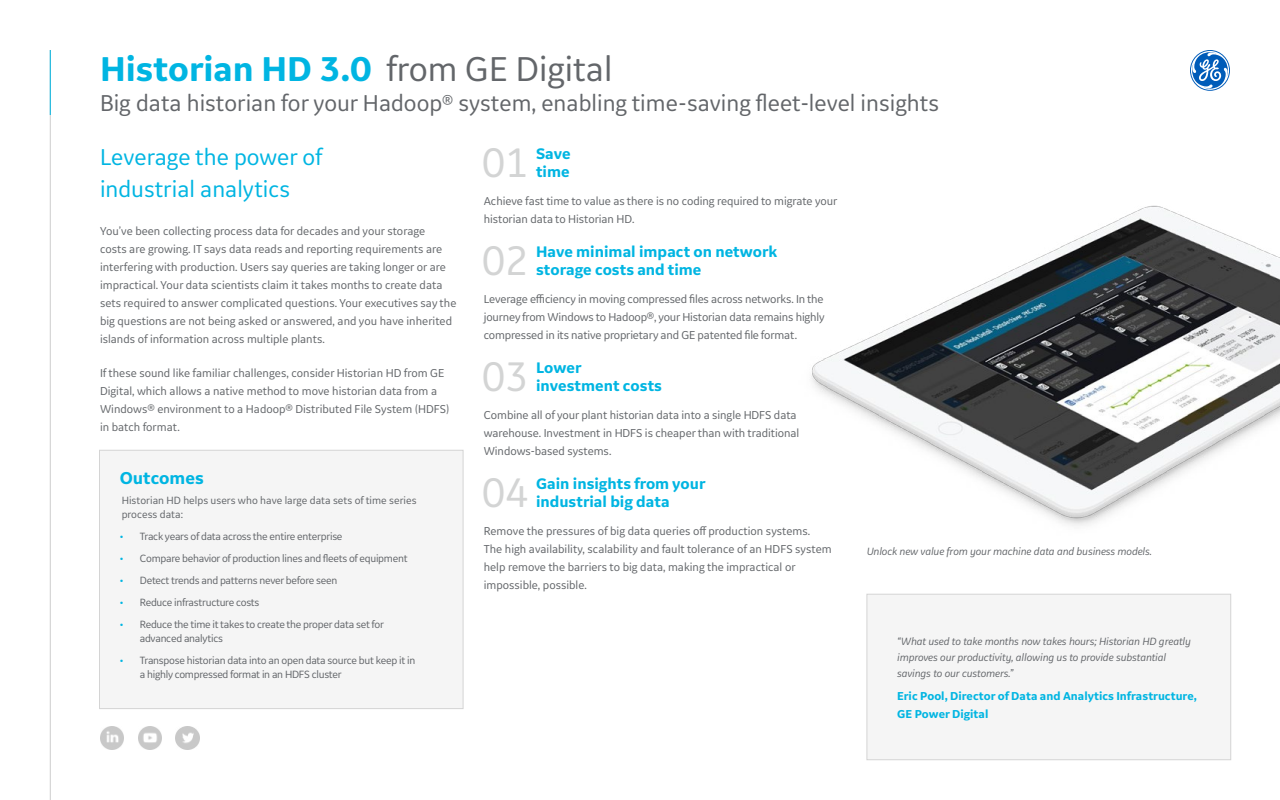
<style>
.page{position:relative;width:1280px;height:800px;background:#fff}
.page>*{position:absolute;margin:0;border:0;box-sizing:border-box;transform-origin:0 0}
.t1{font:43.2px "GE Inspira Sans";color:#d3d4d4}
.t2{font:700 36px "GE Inspira Sans";color:#00b5e2}
.t3{font:24px "GE Inspira Sans";color:#63666a}
.t4{font:24px/32px "GE Inspira Sans";color:#00b5e2}
.t5{font:700 18px "GE Inspira Sans";color:#00b5e2}
.t6{font:700 16px/18px "GE Inspira Sans";color:#00b5e2}
.t7{font:12px/18px "GE Inspira Sans";color:#63666a}
.t8{font:700 12px/18px "GE Inspira Sans";color:#00b5e2}
.t9{font:11px/14px "GE Inspira Sans";letter-spacing:-.025em;color:#63666a}
.t10{font:italic 11px/16px "GE Inspira Sans";letter-spacing:-.01em;color:#63666a}
.t11{font:11px/14px "GE Inspira Sans";color:#63666a}
.s1{font-weight:400;color:#63666a}
.s2{font-size:18px}
.s3{color:#00b5e2}
</style>
<div class="page">
<hr style="left:50px;top:50px;width:1px;height:750px;background:#cdcdcd">
<hr style="left:50px;top:50px;width:1px;height:65px;background:#00b5e2">
<img style="left:811px;top:206px;width:469px;height:320px">
<svg style="left:1190px;top:50px;width:40px;height:41px"></svg>
<div style="left:866px;top:594px;width:365px;height:166px;background:#f5f5f5"></div>
<div style="left:99px;top:450px;width:365px;height:259px;background:#f5f5f5"></div>
<img style="left:176px;top:727px;width:23px;height:23px">
<img style="left:138px;top:727px;width:23px;height:23px">
<img style="left:100px;top:727px;width:23px;height:23px">
<h2 class="t2" style="left:100px;top:46px;width:514px">Historian HD 3.0 <span class="s1">from GE Digital</span></h2>
<h3 class="t3" style="left:100px;top:88px;width:841px">Big data historian for your Hadoop<span class="s2">®</span> system, enabling time-saving fleet-level insights</h3>
<h3 class="t4" style="left:100px;top:141px;width:224px">Leverage the power of industrial analytics</h3>
<p class="t7" style="left:100px;top:222px;width:358px">You’ve been collecting process data for decades and your storage<br>costs are growing. IT says data reads and reporting requirements are interfering with production. Users say queries are taking longer or are impractical. Your data scientists claim it takes months to create data sets required to answer complicated questions. Your executives say the big questions are not being asked or answered, and you have inherited islands of information across multiple plants.</p>
<p class="t7" style="left:100px;top:364px;width:351px">If these sound like familiar challenges, consider Historian HD from GE Digital, which allows a native method to move historian data from a Windows® environment to a Hadoop® Distributed File System (HDFS) in batch format.</p>
<h1 class="t1" style="left:482px;top:136px;width:47px">01</h1>
<h3 class="t6" style="left:536px;top:145px;width:36px">Save time</h3>
<p class="t7" style="left:484px;top:192px;width:355px">Achieve fast time to value as there is no coding required to migrate your historian data to Historian HD.</p>
<h1 class="t1" style="left:482px;top:234px;width:47px">02</h1>
<h3 class="t6" style="left:536px;top:243px;width:243px">Have minimal impact on network storage costs and time</h3>
<p class="t7" style="left:484px;top:290px;width:342px;text-align:justify">Leverage efficiency in moving compressed files across networks. In the journey from Windows to Hadoop®, your Historian data remains highly compressed in its native proprietary and GE patented file format.</p>
<h1 class="t1" style="left:482px;top:350px;width:47px">03</h1>
<h3 class="t6" style="left:536px;top:359px;width:127px">Lower investment costs</h3>
<p class="t7" style="left:484px;top:406px;width:317px">Combine all of your plant historian data into a single HDFS data warehouse. Investment in HDFS is cheaper than with traditional<br>Windows-based systems.</p>
<h1 class="t1" style="left:482px;top:466px;width:47px">04</h1>
<h3 class="t6" style="left:536px;top:475px;width:171px">Gain insights from your industrial big data</h3>
<p class="t7" style="left:484px;top:522px;width:349px">Remove the pressures of big data queries off production systems.<br>The high availability, scalability and fault tolerance of an HDFS system help remove the barriers to big data, making the impractical or impossible, possible.</p>
<h3 class="t5" style="left:120px;top:467px;width:86px">Outcomes</h3>
<p class="t11" style="left:122px;top:493px;width:296px">Historian HD helps users who have large data sets of time series process data:</p>
<p class="t9" style="left:120px;top:529px;width:224px"><span class="s3">•</span> Track years of data across the entire enterprise</p>
<p class="t9" style="left:120px;top:551px;width:289px"><span class="s3">•</span> Compare behavior of production lines and fleets of equipment</p>
<p class="t9" style="left:120px;top:573px;width:219px"><span class="s3">•</span> Detect trends and patterns never before seen</p>
<p class="t9" style="left:120px;top:595px;width:141px"><span class="s3">•</span> Reduce infrastructure costs</p>
<p class="t9" style="left:140px;top:617px;width:246px;text-indent:-20px"><span class="s3">•</span> Reduce the time it takes to create the proper data set for advanced analytics</p>
<p class="t9" style="left:140px;top:653px;width:277px;text-indent:-20px"><span class="s3">•</span> Transpose historian data into an open data source but keep it in a highly compressed format in an HDFS cluster</p>
<p class="t10" style="left:867px;top:543px;width:287px">Unlock new value from your machine data and business models.</p>
<p class="t10" style="left:897px;top:633px;width:295px">“What used to take months now takes hours; Historian HD greatly improves our productivity, allowing us to provide substantial savings to our customers.”</p>
<p class="t8" style="left:897px;top:686px;width:301px">Eric Pool, Director of Data and Analytics Infrastructure,<br>GE Power Digital</p>
</div>
